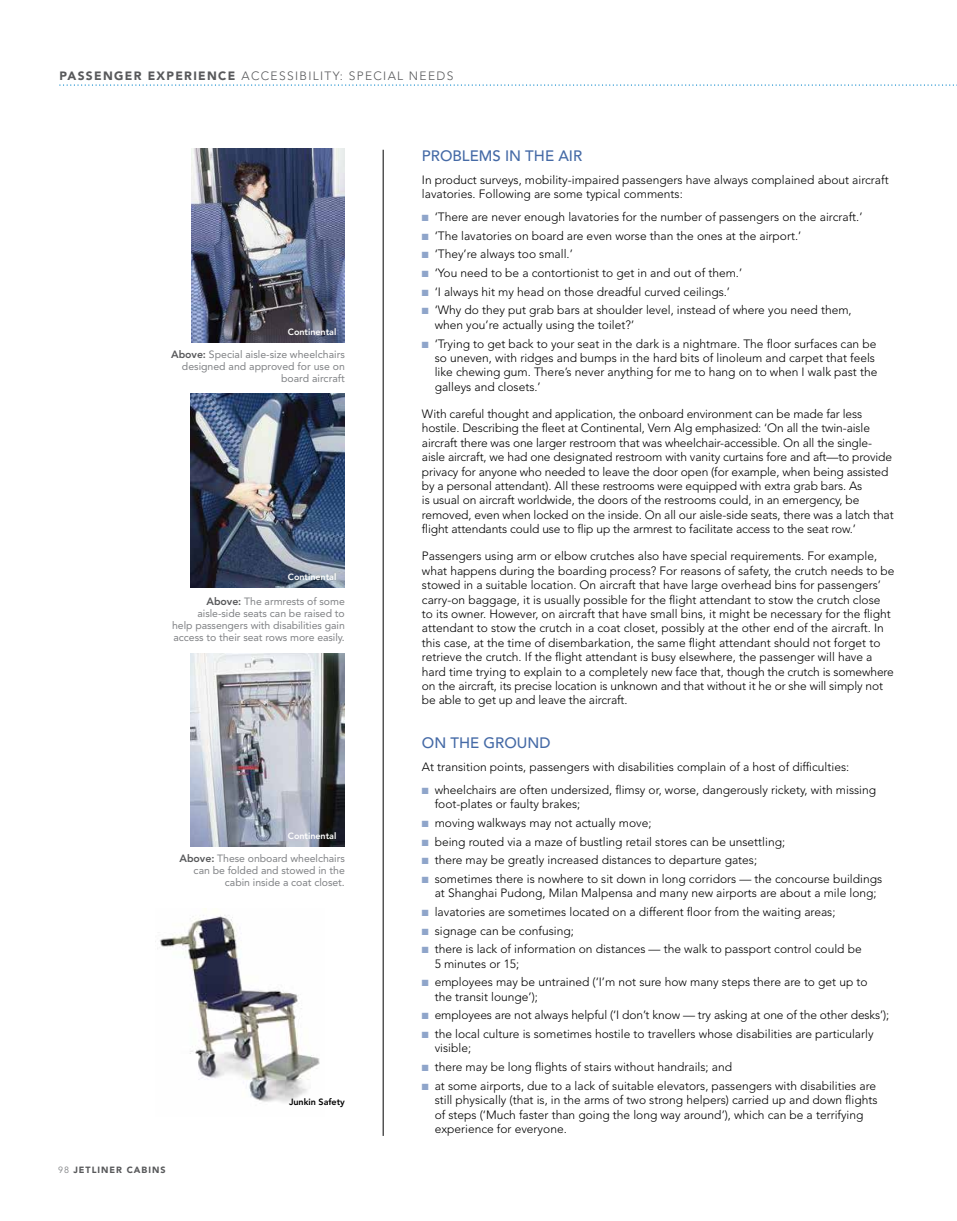
<style>
.page{position:relative;width:957px;height:1221px;background:#fff}
.page>*{position:absolute;margin:0;border:0;box-sizing:border-box;transform-origin:0 0}
.t1{font:500 15px "Avenir";color:#456aa6}
.t2{font:300 12px/14.4px "Avenir LT Std";color:#000}
.t3{font:300 12px "Avenir LT Std";letter-spacing:.11em;color:#58595b}
.t4{font:10.5px/12px "Avenir";letter-spacing:-.005em;color:#808285;text-align:right}
.t5{font:800 9px "Avenir LT Std";letter-spacing:-.005em;color:#fff}
.t6{font:900 9px "Avenir";letter-spacing:.11em;color:#58595b}
.t7{font:800 9px "Avenir LT Std";letter-spacing:-.005em;color:#000}
.s1{font-family:"Avenir";font-weight:900}
.s2{font-family:"Avenir LT Std";font-weight:800;color:#58595b}
.s3{font-family:"Avenir LT Std";font-weight:400;color:#808285}
.s4{color:#8fa5ca}
</style>
<div class="page">
<svg style="left:59px;top:84px;width:898px;height:2px"></svg>
<hr style="left:383px;top:150px;width:1px;height:985px;background:#000">
<img style="left:191px;top:394px;width:154px;height:193px">
<img style="left:191px;top:149px;width:154px;height:193px">
<img style="left:190px;top:653px;width:155px;height:193px">
<img style="left:155px;top:908px;width:165px;height:195px">
<p class="t3" style="left:60px;top:69px;width:395px"><span class="s1">PASSENGER EXPERIENCE</span> ACCESSIBILITY: SPECIAL NEEDS</p>
<p class="t5" style="left:288px;top:326px;width:50px">Continental</p>
<p class="t4" style="left:171px;top:349px;width:175px"><span class="s2">Above:</span> Special aisle-size wheelchairs designed and approved for use on board aircraft</p>
<p class="t5" style="left:288px;top:571px;width:50px">Continental</p>
<p class="t4" style="left:172px;top:595px;width:174px"><span class="s2">Above:</span> The armrests of some aisle-side seats can be raised to<br>help passengers with disabilities gain access to their seat rows more easily.</p>
<p class="t5" style="left:288px;top:830px;width:50px">Continental</p>
<p class="t4" style="left:179px;top:852px;width:167px"><span class="s2">Above:</span> These onboard wheelchairs can be folded and stowed in the cabin inside a coat closet.</p>
<p class="t6" style="left:58px;top:1164px;width:109px"><span class="s3">98</span> JETLINER CABINS</p>
<p class="t7" style="left:289px;top:1096px;width:57px">Junkin Safety</p>
<p class="t1" style="left:422px;top:147px;width:162px">PROBLEMS IN THE AIR</p>
<p class="t2" style="left:422px;top:172px;width:468px">In product surveys, mobility-impaired passengers have always complained about aircraft lavatories. Following are some typical comments:</p>
<p class="t2" style="left:422px;top:210px;width:442px"><span class="s4">■</span> ‘There are never enough lavatories for the number of passengers on the aircraft.’</p>
<p class="t2" style="left:422px;top:228px;width:381px"><span class="s4">■</span> ‘The lavatories on board are even worse than the ones at the airport.’</p>
<p class="t2" style="left:422px;top:247px;width:152px"><span class="s4">■</span> ‘They’re always too small.’</p>
<p class="t2" style="left:422px;top:266px;width:322px"><span class="s4">■</span> ‘You need to be a contortionist to get in and out of them.’</p>
<p class="t2" style="left:422px;top:284px;width:310px"><span class="s4">■</span> ‘I always hit my head on those dreadful curved ceilings.’</p>
<p class="t2" style="left:435px;top:303px;width:418px;text-indent:-13px"><span class="s4">■</span> ‘Why do they put grab bars at shoulder level, instead of where you need them, when you’re actually using the toilet?’</p>
<p class="t2" style="left:435px;top:336px;width:444px;text-indent:-13px"><span class="s4">■</span> ‘Trying to get back to your seat in the dark is a nightmare. The floor surfaces can be so uneven, with ridges and bumps in the hard bits of linoleum and carpet that feels like chewing gum. There’s never anything for me to hang on to when I walk past the galleys and closets.’</p>
<p class="t2" style="left:422px;top:406px;width:473px">With careful thought and application, the onboard environment can be made far less hostile. Describing the fleet at Continental, Vern Alg emphasized: ‘On all the twin-aisle aircraft there was one larger restroom that was wheelchair-accessible. On all the single&shy;aisle aircraft, we had one designated restroom with vanity curtains fore and aft—to provide privacy for anyone who needed to leave the door open (for example, when being assisted by a personal attendant). All these restrooms were equipped with extra grab bars. As<br>is usual on aircraft worldwide, the doors of the restrooms could, in an emergency, be removed, even when locked on the inside. On all our aisle-side seats, there was a latch that flight attendants could use to flip up the armrest to facilitate access to the seat row.’</p>
<p class="t2" style="left:422px;top:549px;width:474px">Passengers using arm or elbow crutches also have special requirements. For example, what happens during the boarding process? For reasons of safety, the crutch needs to be stowed in a suitable location. On aircraft that have large overhead bins for passengers’ carry-on baggage, it is usually possible for the flight attendant to stow the crutch close to its owner. However, on aircraft that have small bins, it might be necessary for the flight attendant to stow the crutch in a coat closet, possibly at the other end of the aircraft. In this case, at the time of disembarkation, the same flight attendant should not forget to retrieve the crutch. If the flight attendant is busy elsewhere, the passenger will have a hard time trying to explain to a completely new face that, though the crutch is somewhere on the aircraft, its precise location is unknown and that without it he or she will simply not be able to get up and leave the aircraft.</p>
<p class="t1" style="left:422px;top:734px;width:130px">ON THE GROUND</p>
<p class="t2" style="left:422px;top:759px;width:429px">At transition points, passengers with disabilities complain of a host of difficulties:</p>
<p class="t2" style="left:435px;top:782px;width:443px;text-indent:-13px"><span class="s4">■</span> wheelchairs are often undersized, flimsy or, worse, dangerously rickety, with missing foot-plates or faulty brakes;</p>
<p class="t2" style="left:422px;top:815px;width:231px"><span class="s4">■</span> moving walkways may not actually move;</p>
<p class="t2" style="left:422px;top:834px;width:365px"><span class="s4">■</span> being routed via a maze of bustling retail stores can be unsettling;</p>
<p class="t2" style="left:422px;top:852px;width:337px"><span class="s4">■</span> there may be greatly increased distances to departure gates;</p>
<p class="t2" style="left:435px;top:871px;width:449px;text-indent:-13px"><span class="s4">■</span> sometimes there is nowhere to sit down in long corridors — the concourse buildings at Shanghai Pudong, Milan Malpensa and many new airports are about a mile long;</p>
<p class="t2" style="left:422px;top:904px;width:415px"><span class="s4">■</span> lavatories are sometimes located on a different floor from the waiting areas;</p>
<p class="t2" style="left:422px;top:923px;width:153px"><span class="s4">■</span> signage can be confusing;</p>
<p class="t2" style="left:435px;top:941px;width:428px;text-indent:-13px"><span class="s4">■</span> there is lack of information on distances — the walk to passport control could be<br>5 minutes or 15;</p>
<p class="t2" style="left:435px;top:974px;width:434px;text-indent:-13px"><span class="s4">■</span> employees may be untrained (‘I’m not sure how many steps there are to get up to the transit lounge’);</p>
<p class="t2" style="left:422px;top:1008px;width:469px"><span class="s4">■</span> employees are not always helpful (‘I don’t know — try asking at one of the other desks’);</p>
<p class="t2" style="left:435px;top:1026px;width:440px;text-indent:-13px"><span class="s4">■</span> the local culture is sometimes hostile to travellers whose disabilities are particularly visible;</p>
<p class="t2" style="left:422px;top:1059px;width:312px"><span class="s4">■</span> there may be long flights of stairs without handrails; and</p>
<p class="t2" style="left:435px;top:1078px;width:444px;text-indent:-13px"><span class="s4">■</span> at some airports, due to a lack of suitable elevators, passengers with disabilities are still physically (that is, in the arms of two strong helpers) carried up and down flights of steps (‘Much faster than going the long way around’), which can be a terrifying experience for everyone.</p>
</div>
